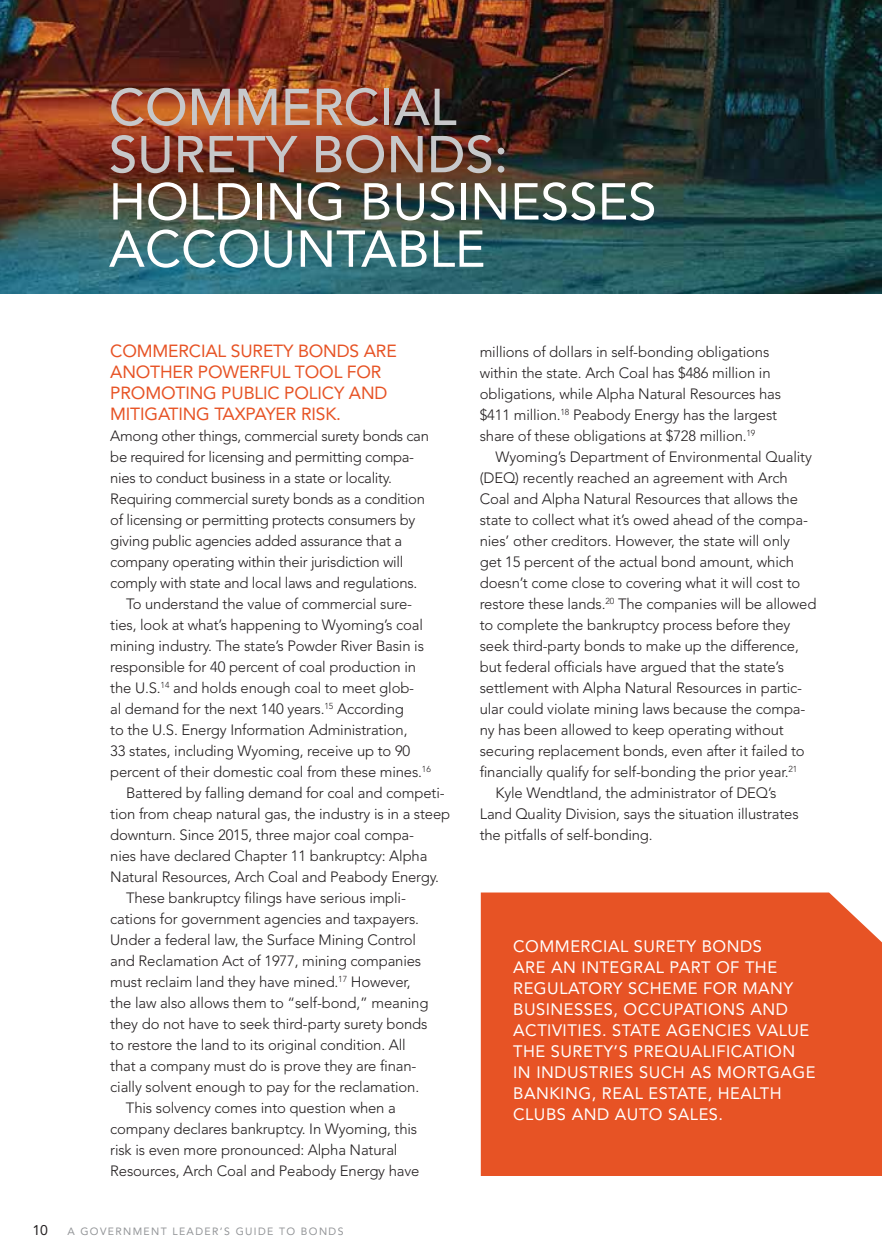
<style>
.page{position:relative;width:882px;height:1260px;background:#fff}
.page>*{position:absolute;margin:0;border:0;box-sizing:border-box;transform-origin:0 0}
.t1{font:51.27px/47.2px "Avenir";color:#fff}
.t2{font:500 51.27px/47.2px "Avenir";color:#c7c8ca}
.t3{font:17.5px/21px "Avenir";letter-spacing:-.01em;color:#e75325}
.t4{font:16.45px/21px "Avenir";letter-spacing:.03em;color:#fff}
.t5{font:300 14.88px/21px "Avenir";letter-spacing:-.01em;color:#231f20}
.t6{font:14px "Avenir";color:#231f20}
.t7{font:10.5px "Avenir";letter-spacing:.13em;color:#939598}
</style>
<div class="page">
<div style="left:481px;top:893px;width:401px;height:283px;background:#e75325"></div>
<img style="left:0;top:0;width:882px;height:294px">
<h1 class="t2" style="left:109px;top:85px;width:401px">COMMERCIAL<br>SURETY BONDS:</h1>
<h1 class="t1" style="left:109px;top:178px;width:549px">HOLDING BUSINESSES<br>ACCOUNTABLE</h1>
<p class="t3" style="left:110px;top:340px;width:288px">COMMERCIAL SURETY BONDS ARE<br>ANOTHER POWERFUL TOOL FOR<br>PROMOTING PUBLIC POLICY AND<br>MITIGATING TAXPAYER RISK.</p>
<p class="t5" style="left:110px;top:425px;width:320px">Among other things, commercial surety bonds can</p>
<p class="t5" style="left:110px;top:446px;width:306px">be required for licensing and permitting compa-</p>
<p class="t5" style="left:110px;top:467px;width:283px">nies to conduct business in a state or locality.</p>
<p class="t5" style="left:110px;top:488px;width:316px">Requiring commercial surety bonds as a condition</p>
<p class="t5" style="left:110px;top:509px;width:307px">of licensing or permitting protects consumers by</p>
<p class="t5" style="left:110px;top:530px;width:293px">giving public agencies added assurance that a</p>
<p class="t5" style="left:110px;top:551px;width:295px">company operating within their jurisdiction will</p>
<p class="t5" style="left:110px;top:572px;width:309px">comply with state and local laws and regulations.</p>
<p class="t5" style="left:126px;top:593px;width:288px">To understand the value of commercial sure-</p>
<p class="t5" style="left:110px;top:614px;width:314px">ties, look at what’s happening to Wyoming’s coal</p>
<p class="t5" style="left:110px;top:635px;width:315px">mining industry. The state’s Powder River Basin is</p>
<p class="t5" style="left:110px;top:656px;width:307px">responsible for 40 percent of coal production in</p>
<p class="t5" style="left:110px;top:677px;width:306px">the U.S.<sup>14</sup> and holds enough coal to meet glob-</p>
<p class="t5" style="left:110px;top:698px;width:295px">al demand for the next 140 years.<sup>15</sup> According</p>
<p class="t5" style="left:110px;top:719px;width:299px">to the U.S. Energy Information Administration,</p>
<p class="t5" style="left:110px;top:740px;width:302px">33 states, including Wyoming, receive up to 90</p>
<p class="t5" style="left:110px;top:761px;width:322px">percent of their domestic coal from these mines.<sup>16</sup></p>
<p class="t5" style="left:126px;top:782px;width:320px">Battered by falling demand for coal and competi-</p>
<p class="t5" style="left:110px;top:803px;width:342px">tion from cheap natural gas, the industry is in a steep</p>
<p class="t5" style="left:110px;top:824px;width:305px">downturn. Since 2015, three major coal compa-</p>
<p class="t5" style="left:110px;top:845px;width:319px">nies have declared Chapter 11 bankruptcy: Alpha</p>
<p class="t5" style="left:110px;top:866px;width:330px">Natural Resources, Arch Coal and Peabody Energy.</p>
<p class="t5" style="left:126px;top:887px;width:282px">These bankruptcy filings have serious impli-</p>
<p class="t5" style="left:110px;top:908px;width:310px">cations for government agencies and taxpayers.</p>
<p class="t5" style="left:110px;top:929px;width:307px">Under a federal law, the Surface Mining Control</p>
<p class="t5" style="left:110px;top:950px;width:313px">and Reclamation Act of 1977, mining companies</p>
<p class="t5" style="left:110px;top:971px;width:302px">must reclaim land they have mined.<sup>17</sup> However,</p>
<p class="t5" style="left:110px;top:992px;width:320px">the law also allows them to “self-bond,” meaning</p>
<p class="t5" style="left:110px;top:1013px;width:319px">they do not have to seek third-party surety bonds</p>
<p class="t5" style="left:110px;top:1034px;width:297px">to restore the land to its original condition. All</p>
<p class="t5" style="left:110px;top:1055px;width:308px">that a company must do is prove they are finan-</p>
<p class="t5" style="left:110px;top:1076px;width:311px">cially solvent enough to pay for the reclamation.</p>
<p class="t5" style="left:126px;top:1097px;width:271px">This solvency comes into question when a</p>
<p class="t5" style="left:110px;top:1118px;width:309px">company declares bankruptcy. In Wyoming, this</p>
<p class="t5" style="left:110px;top:1139px;width:289px">risk is even more pronounced: Alpha Natural</p>
<p class="t5" style="left:110px;top:1160px;width:311px">Resources, Arch Coal and Peabody Energy have</p>
<p class="t6" style="left:32px;top:1222px;width:17px">10</p>
<p class="t7" style="left:67px;top:1225px;width:278px">A GOVERNMENT LEADER’S GUIDE TO BONDS</p>
<p class="t5" style="left:480px;top:341px;width:303px">millions of dollars in self-bonding obligations within the state. Arch Coal has $486 million in obligations, while Alpha Natural Resources has $411 million.<sup>18</sup> Peabody Energy has the largest share of these obligations at $728 million.<sup>19</sup></p>
<p class="t5" style="left:495px;top:446px;width:318px">Wyoming’s Department of Environmental Quality</p>
<p class="t5" style="left:480px;top:467px;width:309px">(DEQ) recently reached an agreement with Arch</p>
<p class="t5" style="left:480px;top:488px;width:320px">Coal and Alpha Natural Resources that allows the</p>
<p class="t5" style="left:480px;top:509px;width:330px">state to collect what it’s owed ahead of the compa-</p>
<p class="t5" style="left:480px;top:530px;width:312px">nies’ other creditors. However, the state will only</p>
<p class="t5" style="left:480px;top:551px;width:316px">get 15 percent of the actual bond amount, which</p>
<p class="t5" style="left:480px;top:572px;width:322px">doesn’t come close to covering what it will cost to</p>
<p class="t5" style="left:480px;top:593px;width:338px">restore these lands.<sup>20</sup> The companies will be allowed</p>
<p class="t5" style="left:480px;top:614px;width:312px">to complete the bankruptcy process before they</p>
<p class="t5" style="left:480px;top:635px;width:321px">seek third-party bonds to make up the difference,</p>
<p class="t5" style="left:480px;top:656px;width:306px">but federal officials have argued that the state’s</p>
<p class="t5" style="left:480px;top:677px;width:324px">settlement with Alpha Natural Resources in partic-</p>
<p class="t5" style="left:480px;top:698px;width:327px">ular could violate mining laws because the compa-</p>
<p class="t5" style="left:480px;top:719px;width:306px">ny has been allowed to keep operating without</p>
<p class="t5" style="left:480px;top:740px;width:326px">securing replacement bonds, even after it failed to</p>
<p class="t5" style="left:480px;top:761px;width:319px">financially qualify for self-bonding the prior year.<sup>21</sup></p>
<p class="t5" style="left:495px;top:782px;width:283px">Kyle Wendtland, the administrator of DEQ’s</p>
<p class="t5" style="left:480px;top:803px;width:321px">Land Quality Division, says the situation illustrates</p>
<p class="t5" style="left:480px;top:824px;width:174px">the pitfalls of self-bonding.</p>
<p class="t4" style="left:513px;top:936px;width:304px">COMMERCIAL SURETY BONDS<br>ARE AN INTEGRAL PART OF THE<br>REGULATORY SCHEME FOR MANY<br>BUSINESSES, OCCUPATIONS AND<br>ACTIVITIES. STATE AGENCIES VALUE<br>THE SURETY’S PREQUALIFICATION<br>IN INDUSTRIES SUCH AS MORTGAGE<br>BANKING, REAL ESTATE, HEALTH<br>CLUBS AND AUTO SALES.</p>
</div>
